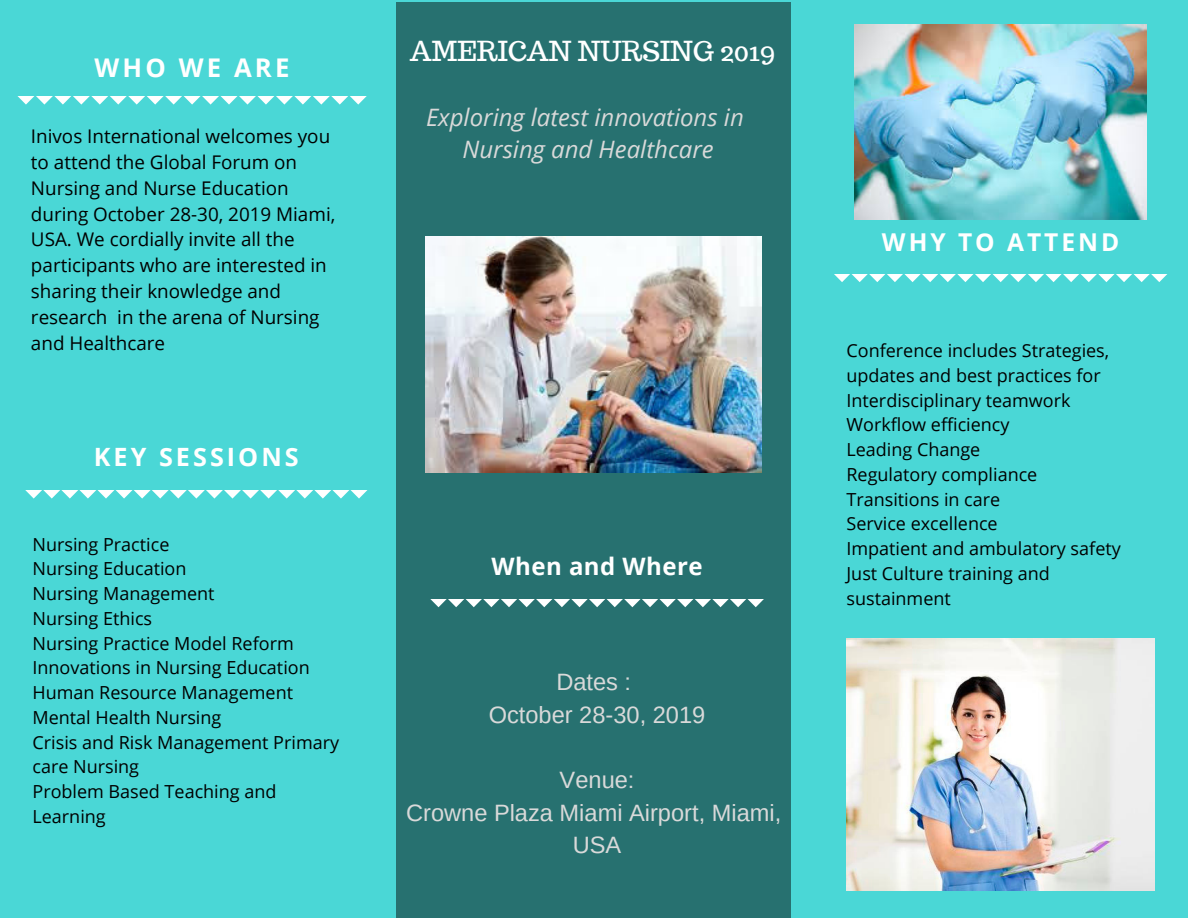
<style>
.page{position:relative;width:1188px;height:918px;background:#4ad7d6}
.page>*{position:absolute;margin:0;border:0;box-sizing:border-box;transform-origin:0 0}
.t1{font:27px "Trocchi";color:#fff}
.t2{font:700 25.8px "Open Sans";letter-spacing:.12em;color:#fff}
.t3{font:700 25.2px "Open Sans";letter-spacing:.12em;color:#fff}
.t4{font:700 24.6px "Open Sans";letter-spacing:.12em;color:#fff}
.t5{font:italic 24px/32.7px "Open Sans";color:#d9d9d9;text-align:center}
.t6{font:700 24px "Open Sans";letter-spacing:.02em;color:#fff}
.t7{font:23.7px/32.7px "Arimo";color:#d9d9d9;text-align:center}
.t8{font:18.9px/26px "Open Sans";color:#000}
.t9{font:18px/24.8px "Open Sans";color:#000}
</style>
<div class="page">
<svg style="left:17px;top:96px;width:350px;height:9px"></svg>
<div style="left:396px;top:2px;width:395px;height:916px;background:#277170"></div>
<svg style="left:430px;top:599px;width:334px;height:8px"></svg>
<svg style="left:834px;top:274px;width:334px;height:8px"></svg>
<img style="left:426px;top:237px;width:335px;height:235px">
<svg style="left:25px;top:490px;width:343px;height:9px"></svg>
<img style="left:854px;top:25px;width:293px;height:194px">
<img style="left:847px;top:639px;width:308px;height:252px">
<h2 class="t2" style="left:95px;top:49px;width:196px">WHO WE ARE</h2>
<p class="t8" style="left:31px;top:122px;width:306px">Inivos International welcomes you to attend the Global Forum on<br>Nursing and Nurse Education during October 28-30, 2019 Miami,<br>USA. We cordially invite all the participants who are interested in sharing their knowledge and research in the arena of Nursing and Healthcare</p>
<h3 class="t3" style="left:94px;top:439px;width:207px">KEY SESSIONS</h3>
<p class="t9" style="left:33px;top:531px;width:308px">Nursing Practice<br>Nursing Education<br>Nursing Management<br>Nursing Ethics<br>Nursing Practice Model Reform<br>Innovations in Nursing Education<br>Human Resource Management<br>Mental Health Nursing<br>Crisis and Risk Management Primary care Nursing<br>Problem Based Teaching and<br>Learning</p>
<h1 class="t1" style="left:410px;top:34px;width:367px">AMERICAN NURSING 2019</h1>
<h3 class="t5" style="left:426px;top:100px;width:319px">Exploring latest innovations in<br>Nursing and Healthcare</h3>
<h3 class="t6" style="left:491px;top:550px;width:213px">When and Where</h3>
<h3 class="t7" style="left:489px;top:666px;width:218px">Dates :<br>October 28-30, 2019</h3>
<h3 class="t7" style="left:406px;top:763px;width:377px">Venue:<br>Crowne Plaza Miami Airport, Miami,<br>USA</h3>
<h3 class="t4" style="left:882px;top:224px;width:239px">WHY TO ATTEND</h3>
<p class="t9" style="left:847px;top:338px;width:276px">Conference includes Strategies, updates and best practices for<br>Interdisciplinary teamwork<br>Workflow efficiency<br>Leading Change<br>Regulatory compliance<br>Transitions in care<br>Service excellence<br>Impatient and ambulatory safety<br>Just Culture training and sustainment</p>
</div>
